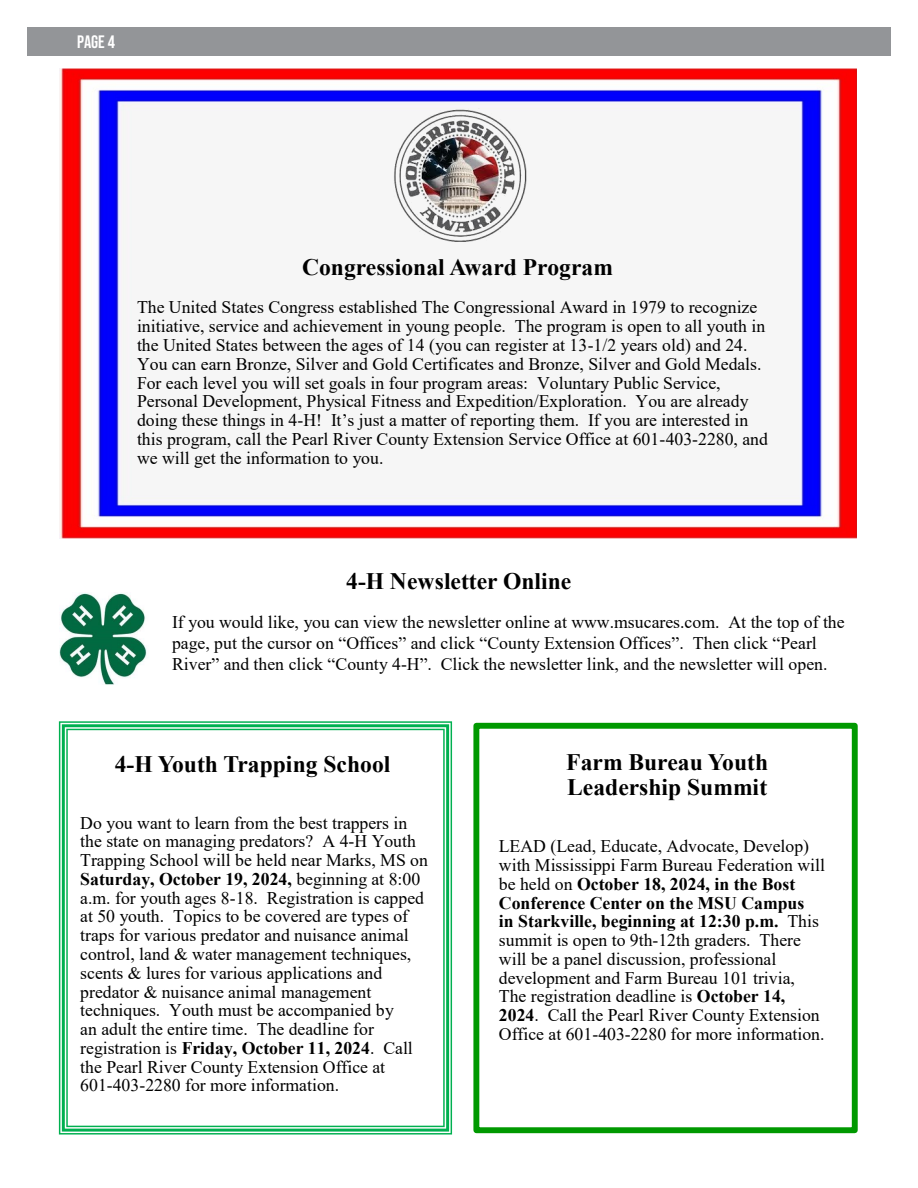
<style>
.page{position:relative;width:918px;height:1188px;background:#fff}
.page>*{position:absolute;margin:0;border:0;box-sizing:border-box;transform-origin:0 0}
.t1{font:700 23.55px/24.6px "Times New Roman";color:#000}
.t2{font:18px "Bebas Neue";color:#fff}
.t3{font:17.7px/18.8px "Times New Roman";color:#000}
.s1{font-weight:700}
</style>
<div class="page">
<div style="left:27px;top:27px;width:864px;height:28px;background:#939598"></div>
<svg style="left:59px;top:721px;width:393px;height:414px"></svg>
<div style="left:473px;top:723px;width:385px;height:410px;border:6px solid #090"></div>
<img style="left:59px;top:69px;width:798px;height:470px">
<img style="left:388px;top:103px;width:145px;height:146px">
<img style="left:59px;top:593px;width:88px;height:92px">
<p class="t2" style="left:77px;top:31px;width:39px">Page 4</p>
<h1 class="t1" style="left:302px;top:255px;width:313px">Congressional Award Program</h1>
<p class="t3" style="left:137px;top:298px;width:632px">The United States Congress established The Congressional Award in 1979 to recognize initiative, service and achievement in young people. The program is open to all youth in the United States between the ages of 14 (you can register at 13-1/2 years old) and 24.<br>You can earn Bronze, Silver and Gold Certificates and Bronze, Silver and Gold Medals.<br>For each level you will set goals in four program areas: Voluntary Public Service, Personal Development, Physical Fitness and Expedition/Exploration. You are already doing these things in 4-H! It’s just a matter of reporting them. If you are interested in this program, call the Pearl River County Extension Service Office at 601-403-2280, and we will get the information to you.</p>
<h1 class="t1" style="left:346px;top:568px;width:227px">4-H Newsletter Online</h1>
<p class="t3" style="left:172px;top:612px;width:674px;line-height:20.7px">If you would like, you can view the newsletter online at www.msucares.com. At the top of the page, put the cursor on “Offices” and click “County Extension Offices”. Then click “Pearl<br>River” and then click “County 4-H”. Click the newsletter link, and the newsletter will open.</p>
<h1 class="t1" style="left:115px;top:752px;width:277px">4-H Youth Trapping School</h1>
<p class="t3" style="left:80px;top:813px;width:349px">Do you want to learn from the best trappers in the state on managing predators? A 4-H Youth Trapping School will be held near Marks, MS on <span class="s1">Saturday, October 19, 2024,</span> beginning at 8:00 a.m. for youth ages 8-18. Registration is capped at 50 youth. Topics to be covered are types of traps for various predator and nuisance animal control, land &amp; water management techniques, scents &amp; lures for various applications and predator &amp; nuisance animal management techniques. Youth must be accompanied by<br>an adult the entire time. The deadline for registration is <span class="s1">Friday, October 11, 2024</span>. Call the Pearl River County Extension Office at 601-403-2280 for more information.</p>
<h1 class="t1" style="left:566px;top:750px;width:203px">Farm Bureau Youth<br>Leadership Summit</h1>
<p class="t3" style="left:499px;top:837px;width:328px">LEAD (Lead, Educate, Advocate, Develop) with Mississippi Farm Bureau Federation will be held on <span class="s1">October 18, 2024, in the Bost Conference Center on the MSU Campus<br>in Starkville, beginning at 12:30 p.m.</span> This summit is open to 9th-12th graders. There will be a panel discussion, professional development and Farm Bureau 101 trivia, The registration deadline is <span class="s1">October 14, 2024</span>. Call the Pearl River County Extension Office at 601-403-2280 for more information.</p>
</div>
